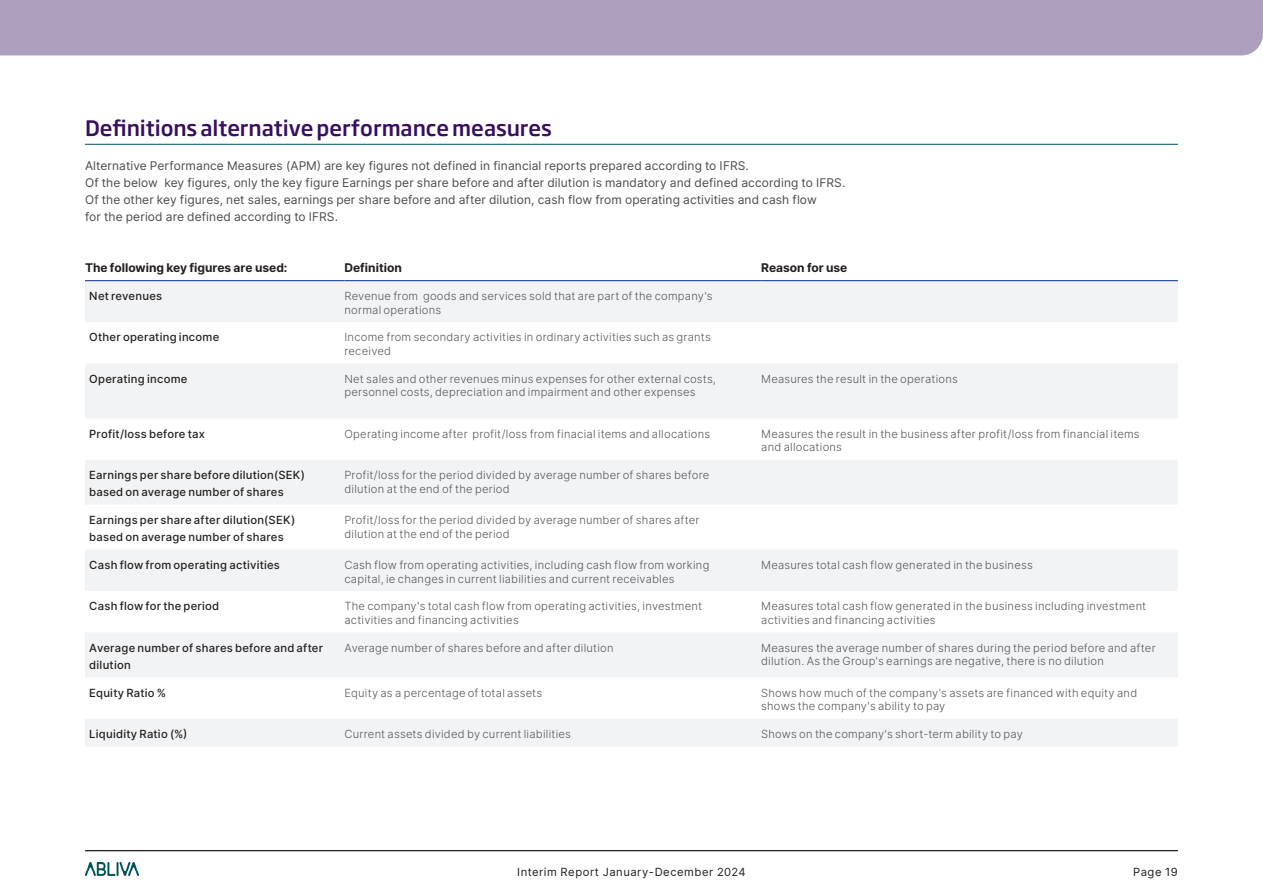
<style>
.page{position:relative;width:1263px;height:893px;background:#fff}
.page>*{position:absolute;margin:0;border:0;box-sizing:border-box;transform-origin:0 0}
.Rubrik_-2-_lila{font:500 21px "Soho Gothic Pro";letter-spacing:-.005em;color:#370f5e}
.Brödtext{font:12px/17px "Inter";letter-spacing:.01em;color:#4b4c4d}
.Underrubrik{font:700 12px "Inter";color:#231f20}
.Brödtext_-_ej_baslinje{font:300 11.25px/13.5px "Inter";letter-spacing:.02em;color:#57585a}
.Brödtext_-_ej_baslinje-2{font:500 11.25px/17px "Inter";letter-spacing:.02em;color:#231f20}
.t1{font:11.25px "Inter";letter-spacing:.045em;color:#231f20}
</style>
<div class="page">
<img style="left:85px;top:862px;width:53px;height:14px">
<hr style="left:85px;top:850px;width:1093px;height:1px;background:#231f20">
<hr style="left:85px;top:144px;width:1093px;height:1px;background:#005159">
<svg style="left:85px;top:281px;width:1093px;height:465px;fill:#f2f3f4"></svg>
<hr style="left:85px;top:280px;width:259px;height:1px;background:#20419a">
<hr style="left:344px;top:280px;width:417px;height:1px;background:#20419a">
<hr style="left:761px;top:280px;width:417px;height:1px;background:#20419a">
<div style="left:0;top:0;width:1263px;height:55px;background:#af9fbf"></div>
<p class="Rubrik_-2-_lila" style="left:85px;top:111px;width:468px">Definitions alternative performance measures</p>
<p class="Brödtext" style="left:85px;top:157px;width:762px">Alternative Performance Measures (APM) are key figures not defined in financial reports prepared according to IFRS.<br>Of the below key figures, only the key figure Earnings per share before and after dilution is mandatory and defined according to IFRS.<br>Of the other key figures, net sales, earnings per share before and after dilution, cash flow from operating activities and cash flow<br>for the period are defined according to IFRS.</p>
<p class="Underrubrik" style="left:85px;top:259px;width:204px">The following key figures are used:</p>
<p class="Underrubrik" style="left:344px;top:259px;width:59px">Definition</p>
<p class="Underrubrik" style="left:761px;top:259px;width:88px">Reason for use</p>
<p class="Brödtext_-_ej_baslinje-2" style="left:89px;top:287px;width:74px">Net revenues</p>
<p class="Brödtext_-_ej_baslinje" style="left:344px;top:289px;width:370px">Revenue from goods and services sold that are part of the company's normal operations</p>
<p class="Brödtext_-_ej_baslinje-2" style="left:89px;top:329px;width:132px">Other operating income</p>
<p class="Brödtext_-_ej_baslinje" style="left:344px;top:330px;width:368px">Income from secondary activities in ordinary activities such as grants received</p>
<p class="Brödtext_-_ej_baslinje-2" style="left:89px;top:370px;width:100px">Operating income</p>
<p class="Brödtext_-_ej_baslinje" style="left:344px;top:372px;width:373px">Net sales and other revenues minus expenses for other external costs, personnel costs, depreciation and impairment and other expenses</p>
<p class="Brödtext_-_ej_baslinje" style="left:761px;top:372px;width:198px">Measures the result in the operations</p>
<p class="Brödtext_-_ej_baslinje-2" style="left:89px;top:425px;width:117px">Profit/loss before tax</p>
<p class="Brödtext_-_ej_baslinje" style="left:344px;top:427px;width:367px">Operating income after profit/loss from finacial items and allocations</p>
<p class="Brödtext_-_ej_baslinje" style="left:761px;top:427px;width:380px">Measures the result in the business after profit/loss from financial items and allocations</p>
<p class="Brödtext_-_ej_baslinje-2" style="left:89px;top:466px;width:217px">Earnings per share before dilution(SEK) based on average number of shares</p>
<p class="Brödtext_-_ej_baslinje" style="left:344px;top:468px;width:366px">Profit/loss for the period divided by average number of shares before dilution at the end of the period</p>
<p class="Brödtext_-_ej_baslinje-2" style="left:89px;top:511px;width:207px">Earnings per share after dilution(SEK) based on average number of shares</p>
<p class="Brödtext_-_ej_baslinje" style="left:344px;top:513px;width:357px">Profit/loss for the period divided by average number of shares after dilution at the end of the period</p>
<p class="Brödtext_-_ej_baslinje-2" style="left:89px;top:556px;width:192px">Cash flow from operating activities</p>
<p class="Brödtext_-_ej_baslinje" style="left:344px;top:558px;width:366px">Cash flow from operating activities, including cash flow from working capital, ie changes in current liabilities and current receivables</p>
<p class="Brödtext_-_ej_baslinje" style="left:761px;top:558px;width:273px">Measures total cash flow generated in the business</p>
<p class="Brödtext_-_ej_baslinje-2" style="left:89px;top:598px;width:132px">Cash flow for the period</p>
<p class="Brödtext_-_ej_baslinje" style="left:344px;top:599px;width:359px">The company's total cash flow from operating activities, investment activities and financing activities</p>
<p class="Brödtext_-_ej_baslinje" style="left:761px;top:599px;width:387px">Measures total cash flow generated in the business including investment activities and financing activities</p>
<p class="Brödtext_-_ej_baslinje-2" style="left:89px;top:639px;width:235px">Average number of shares before and after dilution</p>
<p class="Brödtext_-_ej_baslinje" style="left:344px;top:641px;width:271px">Average number of shares before and after dilution</p>
<p class="Brödtext_-_ej_baslinje" style="left:761px;top:641px;width:396px">Measures the average number of shares during the period before and after dilution. As the Group's earnings are negative, there is no dilution</p>
<p class="Brödtext_-_ej_baslinje-2" style="left:89px;top:684px;width:78px">Equity Ratio %</p>
<p class="Brödtext_-_ej_baslinje" style="left:344px;top:686px;width:199px">Equity as a percentage of total assets</p>
<p class="Brödtext_-_ej_baslinje" style="left:761px;top:686px;width:378px">Shows how much of the company's assets are financed with equity and shows the company's ability to pay</p>
<p class="Brödtext_-_ej_baslinje-2" style="left:89px;top:725px;width:100px">Liquidity Ratio (%)</p>
<p class="Brödtext_-_ej_baslinje" style="left:344px;top:727px;width:228px">Current assets divided by current liabilities</p>
<p class="Brödtext_-_ej_baslinje" style="left:761px;top:727px;width:263px">Shows on the company's short-term ability to pay</p>
<p class="t1" style="left:517px;top:864px;width:230px">Interim Report January-December 2024</p>
<p class="t1" style="left:1133px;top:864px;width:46px">Page 19</p>
</div>
